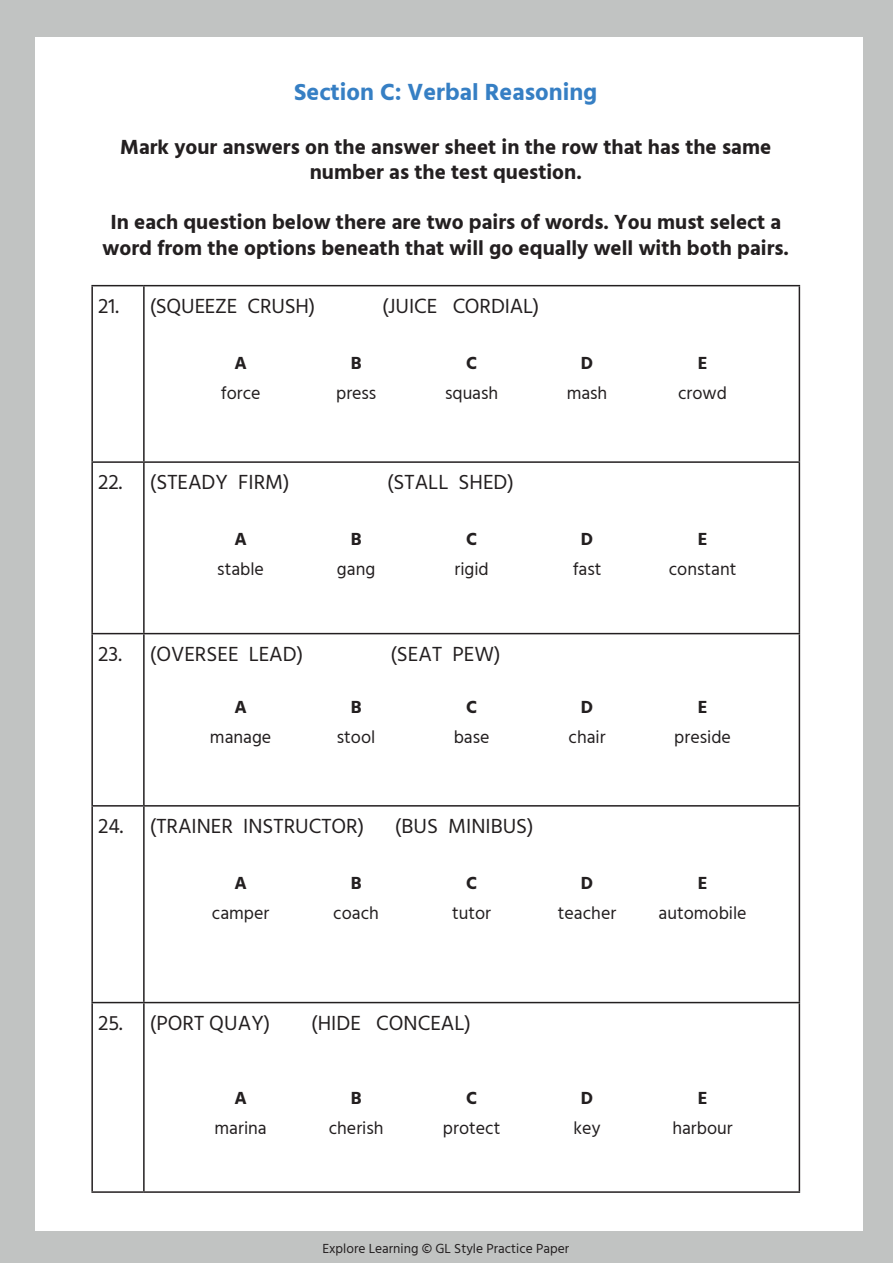
<style>
.page{position:relative;width:893px;height:1263px;background:#c1c3c2}
.page>*{position:absolute;margin:0;border:0;box-sizing:border-box;transform-origin:0 0}
.t1{font:700 24px "Hind";color:#367fc4}
.t2{font:700 21px/25.2px "Hind";color:#231f20;text-align:center}
.t3{font:21px "Hind";color:#231f20}
.t4{font:18px "Hind";color:#231f20}
.t5{font:700 18px "Hind";color:#231f20}
.t6{font:13.5px "Hind";color:#231f20}
</style>
<div class="page">
<div style="left:35px;top:37px;width:827px;height:1193px;background:#fff"></div>
<hr style="left:91px;top:285px;width:53px;height:1px;background:#231f20">
<hr style="left:91px;top:286px;width:2px;height:175px;background:#231f20">
<hr style="left:144px;top:285px;width:656px;height:1px;background:#231f20">
<hr style="left:143px;top:286px;width:2px;height:175px;background:#231f20">
<hr style="left:799px;top:286px;width:1px;height:175px;background:#231f20">
<hr style="left:91px;top:461px;width:53px;height:2px;background:#231f20">
<hr style="left:91px;top:463px;width:2px;height:170px;background:#231f20">
<hr style="left:144px;top:461px;width:656px;height:2px;background:#231f20">
<hr style="left:143px;top:463px;width:2px;height:170px;background:#231f20">
<hr style="left:799px;top:463px;width:1px;height:170px;background:#231f20">
<hr style="left:91px;top:633px;width:53px;height:1px;background:#231f20">
<hr style="left:91px;top:634px;width:2px;height:171px;background:#231f20">
<hr style="left:144px;top:633px;width:656px;height:1px;background:#231f20">
<hr style="left:143px;top:634px;width:2px;height:171px;background:#231f20">
<hr style="left:799px;top:634px;width:1px;height:171px;background:#231f20">
<hr style="left:91px;top:805px;width:53px;height:1px;background:#231f20">
<hr style="left:91px;top:806px;width:2px;height:196px;background:#231f20">
<hr style="left:144px;top:805px;width:656px;height:1px;background:#231f20">
<hr style="left:143px;top:806px;width:2px;height:196px;background:#231f20">
<hr style="left:799px;top:806px;width:1px;height:196px;background:#231f20">
<hr style="left:91px;top:1002px;width:53px;height:1px;background:#231f20">
<hr style="left:91px;top:1003px;width:2px;height:188px;background:#231f20">
<hr style="left:144px;top:1002px;width:656px;height:1px;background:#231f20">
<hr style="left:143px;top:1003px;width:2px;height:188px;background:#231f20">
<hr style="left:799px;top:1003px;width:1px;height:188px;background:#231f20">
<hr style="left:91px;top:1191px;width:53px;height:2px;background:#231f20">
<hr style="left:144px;top:1191px;width:656px;height:2px;background:#231f20">
<p class="t1" style="left:294px;top:77px;width:305px">Section C: Verbal Reasoning</p>
<p class="t2" style="left:120px;top:134px;width:652px">Mark your answers on the answer sheet in the row that has the same</p>
<p class="t2" style="left:310px;top:159px;width:273px">number as the test question.</p>
<p class="t2" style="left:103px;top:209px;width:688px">In each question below there are two pairs of words. You must select a word from the options beneath that will go equally well with both pairs.</p>
<p class="t3" style="left:98px;top:292px;width:22px">21.</p>
<p class="t3" style="left:150px;top:292px;width:167px">(SQUEEZE CRUSH)</p>
<p class="t3" style="left:382px;top:292px;width:159px">(JUICE CORDIAL)</p>
<p class="t5" style="left:234px;top:352px;width:14px">A</p>
<p class="t5" style="left:351px;top:352px;width:12px">B</p>
<p class="t5" style="left:466px;top:352px;width:13px">C</p>
<p class="t5" style="left:581px;top:352px;width:14px">D</p>
<p class="t5" style="left:698px;top:352px;width:11px">E</p>
<p class="t4" style="left:221px;top:381px;width:41px">force</p>
<p class="t4" style="left:336px;top:381px;width:42px">press</p>
<p class="t4" style="left:445px;top:381px;width:55px">squash</p>
<p class="t4" style="left:567px;top:381px;width:42px">mash</p>
<p class="t4" style="left:678px;top:381px;width:50px">crowd</p>
<p class="t3" style="left:98px;top:468px;width:26px">22.</p>
<p class="t3" style="left:150px;top:468px;width:141px">(STEADY FIRM)</p>
<p class="t3" style="left:387px;top:468px;width:128px">(STALL SHED)</p>
<p class="t5" style="left:234px;top:529px;width:14px">A</p>
<p class="t5" style="left:351px;top:529px;width:12px">B</p>
<p class="t5" style="left:466px;top:529px;width:13px">C</p>
<p class="t5" style="left:581px;top:529px;width:14px">D</p>
<p class="t5" style="left:698px;top:529px;width:11px">E</p>
<p class="t4" style="left:217px;top:557px;width:48px">stable</p>
<p class="t4" style="left:337px;top:557px;width:40px">gang</p>
<p class="t4" style="left:454px;top:557px;width:36px">rigid</p>
<p class="t4" style="left:573px;top:557px;width:30px">fast</p>
<p class="t4" style="left:669px;top:557px;width:69px">constant</p>
<p class="t3" style="left:98px;top:640px;width:25px">23.</p>
<p class="t3" style="left:150px;top:640px;width:155px">(OVERSEE LEAD)</p>
<p class="t3" style="left:390px;top:640px;width:112px">(SEAT PEW)</p>
<p class="t5" style="left:234px;top:696px;width:14px">A</p>
<p class="t5" style="left:351px;top:696px;width:12px">B</p>
<p class="t5" style="left:466px;top:696px;width:13px">C</p>
<p class="t5" style="left:581px;top:696px;width:14px">D</p>
<p class="t5" style="left:698px;top:696px;width:11px">E</p>
<p class="t4" style="left:210px;top:725px;width:63px">manage</p>
<p class="t4" style="left:337px;top:725px;width:40px">stool</p>
<p class="t4" style="left:454px;top:725px;width:37px">base</p>
<p class="t4" style="left:569px;top:725px;width:39px">chair</p>
<p class="t4" style="left:674px;top:725px;width:58px">preside</p>
<p class="t3" style="left:98px;top:812px;width:27px">24.</p>
<p class="t3" style="left:150px;top:812px;width:216px">(TRAINER INSTRUCTOR)</p>
<p class="t3" style="left:395px;top:812px;width:140px">(BUS MINIBUS)</p>
<p class="t5" style="left:234px;top:872px;width:14px">A</p>
<p class="t5" style="left:351px;top:872px;width:12px">B</p>
<p class="t5" style="left:466px;top:872px;width:13px">C</p>
<p class="t5" style="left:581px;top:872px;width:14px">D</p>
<p class="t5" style="left:698px;top:872px;width:11px">E</p>
<p class="t4" style="left:212px;top:901px;width:59px">camper</p>
<p class="t4" style="left:333px;top:901px;width:47px">coach</p>
<p class="t4" style="left:452px;top:901px;width:40px">tutor</p>
<p class="t4" style="left:558px;top:901px;width:60px">teacher</p>
<p class="t4" style="left:658px;top:901px;width:90px">automobile</p>
<p class="t3" style="left:98px;top:1008px;width:26px">25.</p>
<p class="t3" style="left:150px;top:1008px;width:122px">(PORT QUAY)</p>
<p class="t3" style="left:311px;top:1008px;width:161px">(HIDE CONCEAL)</p>
<p class="t5" style="left:234px;top:1087px;width:14px">A</p>
<p class="t5" style="left:351px;top:1087px;width:12px">B</p>
<p class="t5" style="left:466px;top:1087px;width:13px">C</p>
<p class="t5" style="left:581px;top:1087px;width:14px">D</p>
<p class="t5" style="left:698px;top:1087px;width:11px">E</p>
<p class="t4" style="left:215px;top:1116px;width:54px">marina</p>
<p class="t4" style="left:329px;top:1116px;width:56px">cherish</p>
<p class="t4" style="left:443px;top:1116px;width:59px">protect</p>
<p class="t4" style="left:574px;top:1116px;width:28px">key</p>
<p class="t4" style="left:672px;top:1116px;width:62px">harbour</p>
<p class="t6" style="left:322px;top:1239px;width:248px">Explore Learning © GL Style Practice Paper</p>
</div>
